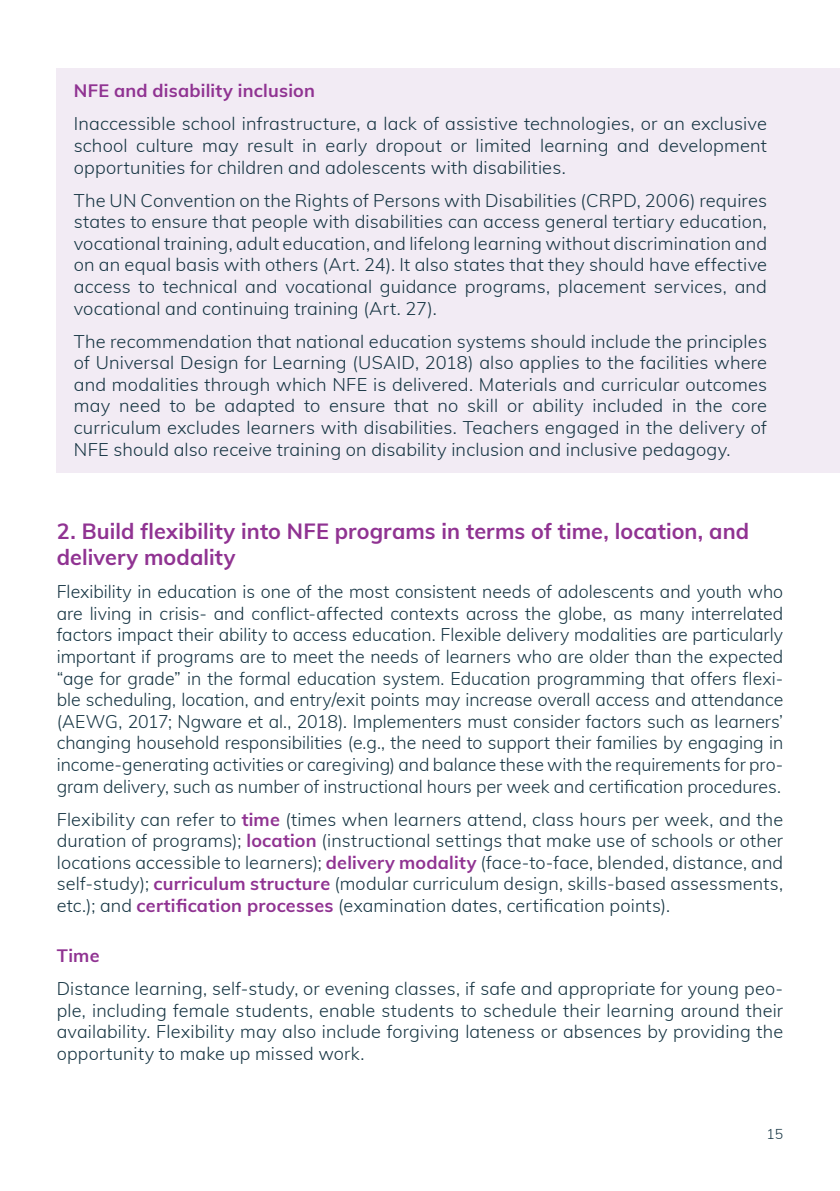
<style>
.page{position:relative;width:840px;height:1191px;background:#fff}
.page>*{position:absolute;margin:0;border:0;box-sizing:border-box;transform-origin:0 0}
.Header_Level_2{font:700 22px/26.4px "Muli";letter-spacing:.005em;color:#903392}
.Paragraph_Style{font:300 18px/21.6px "Muli";letter-spacing:.005em;color:#163543;text-align:justify}
.Paragraph_Style-2{font:700 18px "Muli";letter-spacing:.01em;color:#903392}
.Header_Level_3{font:700 18px "Muli";color:#903392}
.t1{font:300 14px "Muli";color:#163543}
.s1{font-weight:700;color:#903392}
</style>
<div class="page">
<div style="left:57px;top:68px;width:782px;height:404px;background:#f2ebf4"></div>
<p class="Paragraph_Style-2" style="left:74px;top:78px;width:242px">NFE and disability inclusion</p>
<p class="Paragraph_Style" style="left:74px;top:112px;width:694px">Inaccessible school infrastructure, a lack of assistive technologies, or an exclusive school culture may result in early dropout or limited learning and development opportunities for children and adolescents with disabilities.</p>
<p class="Paragraph_Style" style="left:74px;top:188px;width:694px">The UN Convention on the Rights of Persons with Disabilities (CRPD, 2006) requires states to ensure that people with disabilities can access general tertiary education, vocational training, adult education, and lifelong learning without discrimination and on an equal basis with others (Art. 24). It also states that they should have effective access to technical and vocational guidance programs, placement services, and vocational and continuing training (Art. 27).</p>
<p class="Paragraph_Style" style="left:74px;top:329px;width:694px">The recommendation that national education systems should include the principles of Universal Design for Learning (USAID, 2018) also applies to the facilities where and modalities through which NFE is delivered. Materials and curricular outcomes may need to be adapted to ensure that no skill or ability included in the core curriculum excludes learners with disabilities. Teachers engaged in the delivery of NFE should also receive training on disability inclusion and inclusive pedagogy.</p>
<p class="Header_Level_2" style="left:57px;top:516px;width:693px">2. Build flexibility into NFE programs in terms of time, location, and delivery modality</p>
<p class="Paragraph_Style" style="left:57px;top:580px;width:727px">Flexibility in education is one of the most consistent needs of adolescents and youth who are living in crisis- and conflict-affected contexts across the globe, as many interrelated factors impact their ability to access education. Flexible delivery modalities are particularly important if programs are to meet the needs of learners who are older than the expected “age for grade” in the formal education system. Education programming that offers flexi&shy;ble scheduling, location, and entry/exit points may increase overall access and attendance (AEWG, 2017; Ngware et al., 2018). Implementers must consider factors such as learners’ changing household responsibilities (e.g., the need to support their families by engaging in income-generating activities or caregiving) and balance these with the requirements for pro&shy;gram delivery, such as number of instructional hours per week and certification procedures.</p>
<p class="Paragraph_Style" style="left:57px;top:807px;width:727px">Flexibility can refer to <span class="s1">time</span> (times when learners attend, class hours per week, and the duration of programs); <span class="s1">location</span> (instructional settings that make use of schools or other locations accessible to learners); <span class="s1">delivery modality</span> (face-to-face, blended, distance, and self-study); <span class="s1">curriculum structure</span> (modular curriculum design, skills-based assessments, etc.); and <span class="s1">certification processes</span> (examination dates, certification points).</p>
<p class="Header_Level_3" style="left:57px;top:942px;width:44px">Time</p>
<p class="Paragraph_Style" style="left:57px;top:976px;width:727px">Distance learning, self-study, or evening classes, if safe and appropriate for young peo&shy;ple, including female students, enable students to schedule their learning around their availability. Flexibility may also include forgiving lateness or absences by providing the opportunity to make up missed work.</p>
<p class="t1" style="left:766px;top:1123px;width:18px">15</p>
</div>
